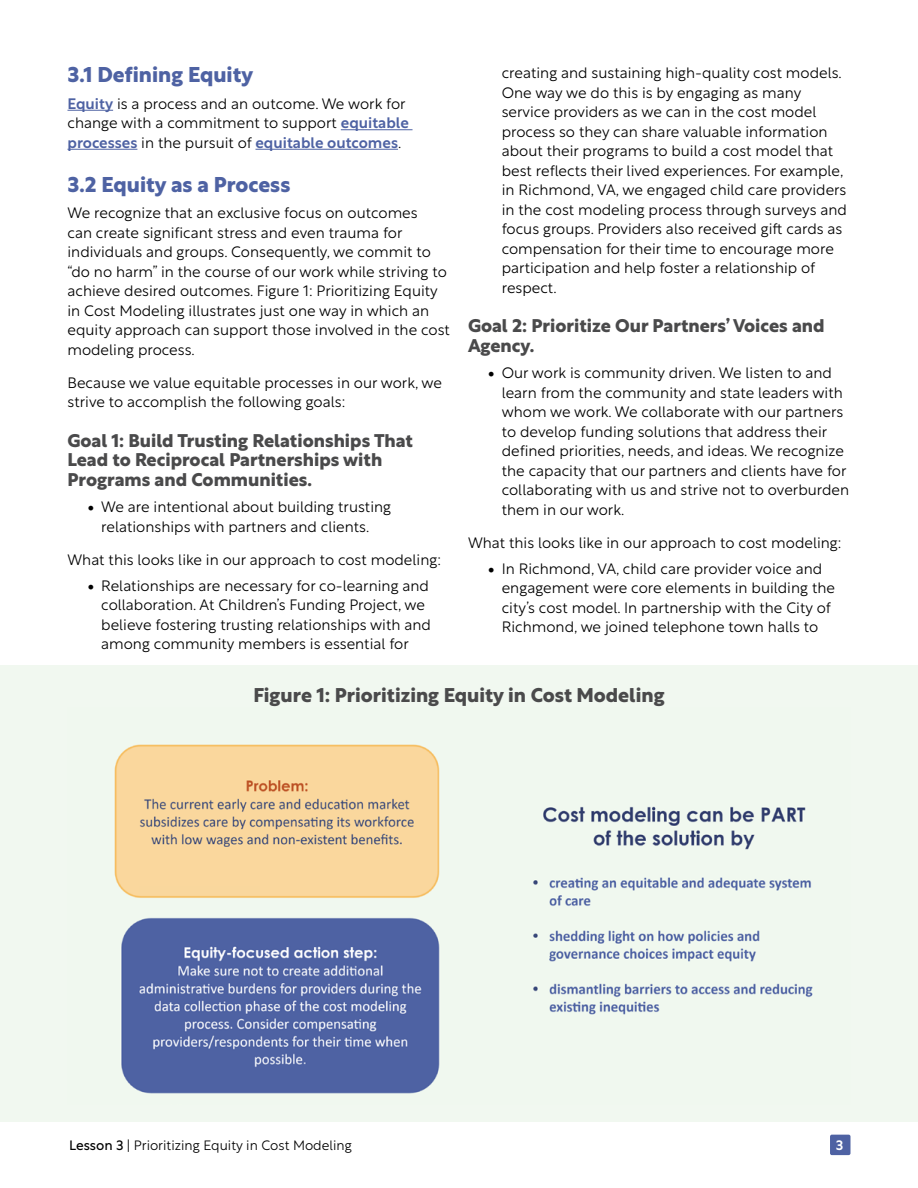
<style>
.page{position:relative;width:918px;height:1188px;background:#fff}
.page>*{position:absolute;margin:0;border:0;box-sizing:border-box;transform-origin:0 0}
.t1{font:700 21px "Rustica";color:#4e62a3}
.t2{font:700 19.5px "Rustica";color:#4a4a4b}
.t3{font:700 18px/19.5px "Rustica";color:#4a4a4b}
.t4{font:300 15px/19.5px "Rustica";color:#000}
.t5{font:300 13.5px "Rustica";color:#000}
.t6{font:500 13.5px "Rustica";color:#fff}
.s1{font-weight:500;color:#4e62a3}
.s2{font-weight:400}
</style>
<div class="page">
<hr style="left:68px;top:110px;width:45px;height:1px;background:#4e62a3">
<hr style="left:341px;top:129px;width:72px;height:1px;background:#4e62a3">
<hr style="left:68px;top:149px;width:69px;height:1px;background:#4e62a3">
<hr style="left:255px;top:149px;width:143px;height:1px;background:#4e62a3">
<div style="left:0;top:665px;width:918px;height:456px;background:#f1f8f0"></div>
<img style="left:114px;top:744px;width:699px;height:350px">
<div style="left:830px;top:1135px;width:21px;height:20px;background:#4e62a3;border-radius:2px"></div>
<h1 class="t1" style="left:68px;top:57px;width:187px">3.1 Defining Equity</h1>
<p class="t4" style="left:68px;top:92px;width:343px"><span class="s1">Equity</span> is a process and an outcome. We work for change with a commitment to support <span class="s1">equitable processes</span> in the pursuit of <span class="s1">equitable outcomes</span>.</p>
<h1 class="t1" style="left:68px;top:166px;width:224px">3.2 Equity as a Process</h1>
<p class="t4" style="left:68px;top:202px;width:384px">We recognize that an exclusive focus on outcomes<br>can create significant stress and even trauma for individuals and groups. Consequently, we commit to “do no harm” in the course of our work while striving to achieve desired outcomes. Figure 1: Prioritizing Equity in Cost Modeling illustrates just one way in which an equity approach can support those involved in the cost modeling process.</p>
<p class="t4" style="left:68px;top:371px;width:376px">Because we value equitable processes in our work, we strive to accomplish the following goals:</p>
<p class="t3" style="left:68px;top:429px;width:347px">Goal 1: Build Trusting Relationships That<br>Lead to Reciprocal Partnerships with<br>Programs and Communities.</p>
<p class="t4" style="left:101px;top:496px;width:292px">We are intentional about building trusting relationships with partners and clients.</p>
<p class="t4" style="left:101px;top:545px;width:341px;line-height:26.2px;text-indent:-34px">What this looks like in our approach to cost modeling:<br>Relationships are necessary for co-learning and</p>
<p class="t4" style="left:101px;top:594px;width:331px">collaboration. At Children’s Funding Project, we believe fostering trusting relationships with and among community members is essential for</p>
<p class="t4" style="left:502px;top:61px;width:347px">creating and sustaining high-quality cost models.<br>One way we do this is by engaging as many service providers as we can in the cost model process so they can share valuable information about their programs to build a cost model that best reflects their lived experiences. For example, in Richmond, VA, we engaged child care providers in the cost modeling process through surveys and focus groups. Providers also received gift cards as compensation for their time to encourage more participation and help foster a relationship of respect.</p>
<p class="t3" style="left:468px;top:315px;width:358px">Goal 2: Prioritize Our Partners’ Voices and<br>Agency.</p>
<p class="t4" style="left:502px;top:361px;width:349px">Our work is community driven. We listen to and learn from the community and state leaders with whom we work. We collaborate with our partners to develop funding solutions that address their defined priorities, needs, and ideas. We recognize the capacity that our partners and clients have for collaborating with us and strive not to overburden them in our work.</p>
<p class="t4" style="left:502px;top:527px;width:341px;line-height:26.2px;text-indent:-34px">What this looks like in our approach to cost modeling:<br>In Richmond, VA, child care provider voice and</p>
<p class="t4" style="left:502px;top:577px;width:335px">engagement were core elements in building the city’s cost model. In partnership with the City of<br>Richmond, we joined telephone town halls to</p>
<h2 class="t2" style="left:253px;top:678px;width:413px">Figure 1: Prioritizing Equity in Cost Modeling</h2>
<p class="t5" style="left:69px;top:1133px;width:284px"><span class="s2">Lesson 3</span> | Prioritizing Equity in Cost Modeling</p>
<p class="t6" style="left:836px;top:1133px;width:9px">3</p>
</div>
